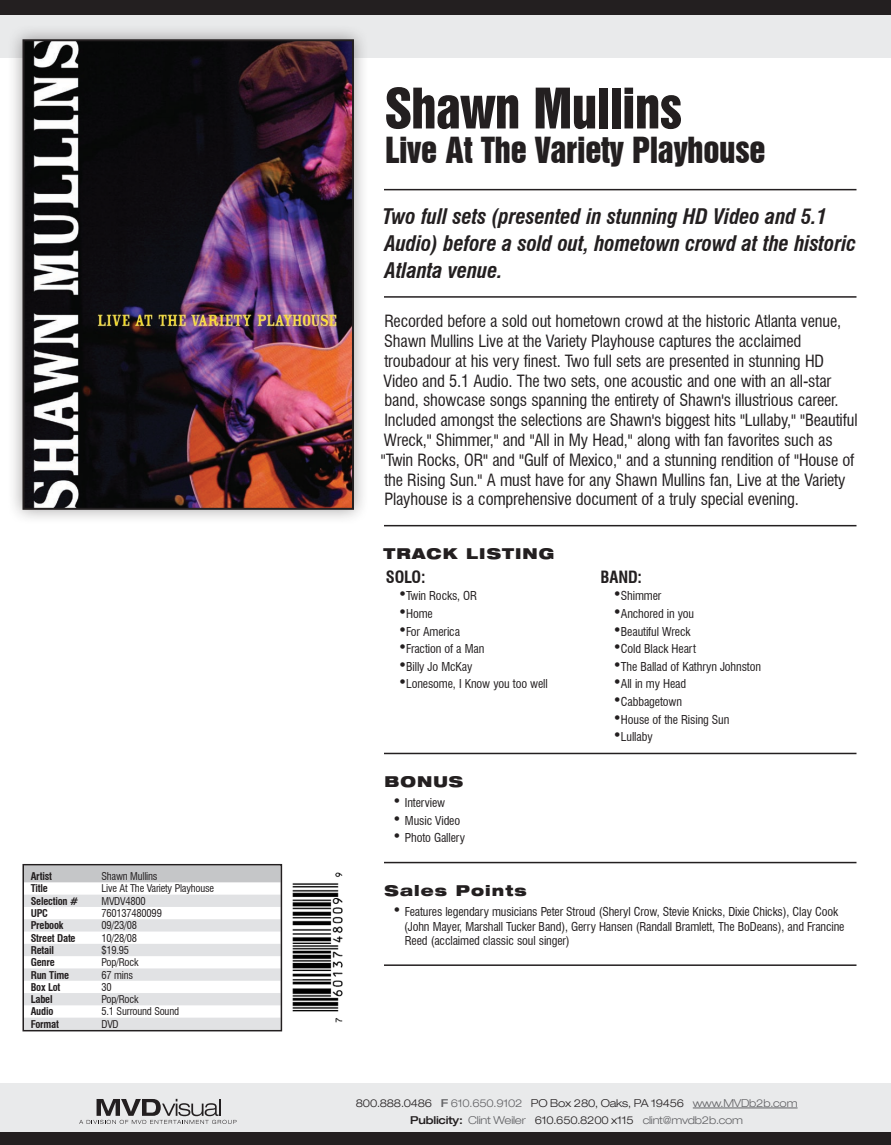
<style>
.page{position:relative;width:891px;height:1145px;background:#fff}
.page>*{position:absolute;margin:0;border:0;box-sizing:border-box;transform-origin:0 0}
.t1{font:51px "Swiss 921 BT Regular A";letter-spacing:-.01em;color:#231f20}
.t2{font:33px "Swiss 921 BT Regular A";letter-spacing:-.01em;color:#231f20}
.t3{font:italic 700 condensed 21px/27px "Swiss 721 BT";letter-spacing:-.01em;color:#231f20}
.t4{font:condensed 16.5px/19.8px "Swiss 721 BT";letter-spacing:-.01em;color:#231f20}
.t5{font:700 condensed 16.5px "Swiss 721 BT";letter-spacing:-.01em;color:#231f20}
.t6{font:900 expanded 15px "Helvetica 93";letter-spacing:.07em;color:#231f20}
.t7{font:condensed 12px/14.4px "Swiss 721 BT";letter-spacing:-.01em;color:#231f20}
.t8{font:300 expanded 10.8px/16.5px "Helvetica 43";letter-spacing:-.02em;color:#636366;text-align:center}
.t9{font:condensed 10.5px "Swiss 721 BT";letter-spacing:-.02em;color:#231f20}
.t10{font:700 condensed 10.5px "Swiss 721 BT";letter-spacing:-.02em;color:#231f20}
.s1{font-family:"Arial";font-stretch:normal;font-size:18px}
.s2{color:#231f20}
.s3{font-family:"Helvetica 63";font-weight:500}
.s4{font-family:"Helvetica 63";font-weight:500;color:#231f20}
</style>
<div class="page">
<div style="left:0;top:1083px;width:891px;height:50px;background:#e9eaeb"></div>
<hr style="left:693px;top:1107px;width:105px;height:1px;background:#636366">
<svg style="left:79px;top:1099px;width:158px;height:25px"></svg>
<hr style="left:384px;top:189px;width:472px;height:1px;background:#231f20">
<hr style="left:384px;top:296px;width:472px;height:2px;background:#231f20">
<hr style="left:384px;top:525px;width:472px;height:1px;background:#231f20">
<hr style="left:384px;top:753px;width:472px;height:1px;background:#231f20">
<hr style="left:384px;top:862px;width:472px;height:1px;background:#231f20">
<hr style="left:384px;top:964px;width:472px;height:2px;background:#231f20">
<div style="left:25px;top:867px;width:254px;height:15px;background:#c5c6c8"></div>
<svg style="left:25px;top:894px;width:254px;height:134px"></svg>
<div style="left:22px;top:864px;width:260px;height:167px;border:2px solid #231f20"></div>
<img style="left:292px;top:872px;width:51px;height:151px">
<div style="left:0;top:0;width:891px;height:16px;background:#231f20"></div>
<div style="left:0;top:1132px;width:891px;height:13px;background:#231f20"></div>
<div style="left:0;top:16px;width:891px;height:42px;background:#e9eaeb"></div>
<div style="left:7px;top:23px;width:361px;height:502px;background:#231f20;opacity:.4"></div>
<img style="left:25px;top:42px;width:326px;height:465px">
<div style="left:22px;top:39px;width:332px;height:471px;border:2px solid #231f20"></div>
<p class="t10" style="left:31px;top:870px;width:23px">Artist</p>
<p class="t9" style="left:101px;top:870px;width:58px">Shawn Mullins</p>
<p class="t10" style="left:31px;top:882px;width:19px">Title</p>
<p class="t9" style="left:101px;top:882px;width:114px">Live At The Variety Playhouse</p>
<p class="t10" style="left:31px;top:895px;width:49px">Selection #</p>
<p class="t9" style="left:101px;top:895px;width:46px">MVDV4800</p>
<p class="t10" style="left:31px;top:907px;width:19px">UPC</p>
<p class="t9" style="left:101px;top:907px;width:62px">760137480099</p>
<p class="t10" style="left:31px;top:919px;width:34px">Prebook</p>
<p class="t9" style="left:101px;top:919px;width:37px">09/23/08</p>
<p class="t10" style="left:31px;top:931px;width:46px">Street Date</p>
<p class="t9" style="left:101px;top:931px;width:37px">10/28/08</p>
<p class="t10" style="left:31px;top:944px;width:25px">Retail</p>
<p class="t9" style="left:101px;top:944px;width:29px">$19.95</p>
<p class="t10" style="left:31px;top:956px;width:25px">Genre</p>
<p class="t9" style="left:101px;top:956px;width:39px">Pop/Rock</p>
<p class="t10" style="left:31px;top:968px;width:40px">Run Time</p>
<p class="t9" style="left:101px;top:968px;width:33px">67 mins</p>
<p class="t10" style="left:31px;top:981px;width:31px">Box Lot</p>
<p class="t9" style="left:101px;top:981px;width:12px">30</p>
<p class="t10" style="left:31px;top:993px;width:23px">Label</p>
<p class="t9" style="left:101px;top:993px;width:39px">Pop/Rock</p>
<p class="t10" style="left:31px;top:1005px;width:24px">Audio</p>
<p class="t9" style="left:101px;top:1005px;width:79px">5.1 Surround Sound</p>
<p class="t10" style="left:31px;top:1017px;width:30px">Format</p>
<p class="t9" style="left:101px;top:1017px;width:19px">DVD</p>
<h1 class="t1" style="left:385px;top:75px;width:298px">Shawn Mullins</h1>
<h2 class="t2" style="left:385px;top:129px;width:382px">Live At The Variety Playhouse</h2>
<p class="t3" style="left:383px;top:203px;width:475px">Two full sets (presented in stunning HD Video and 5.1<br>Audio) before a sold out, hometown crowd at the historic<br>Atlanta venue.</p>
<p class="t4" style="left:381px;top:311px;width:478px">Recorded before a sold out hometown crowd at the historic Atlanta venue, Shawn Mullins Live at the Variety Playhouse captures the acclaimed troubadour at his very finest. Two full sets are presented in stunning HD Video and 5.1 Audio. The two sets, one acoustic and one with an all-star band, showcase songs spanning the entirety of Shawn's illustrious career.<br>Included amongst the selections are Shawn's biggest hits "Lullaby," "Beautiful Wreck," Shimmer," and "All in My Head," along with fan favorites such as "Twin Rocks, OR" and "Gulf of Mexico," and a stunning rendition of "House of the Rising Sun." A must have for any Shawn Mullins fan, Live at the Variety Playhouse is a comprehensive document of a truly special evening.</p>
<p class="t6" style="left:384px;top:544px;width:172px">TRACK LISTING</p>
<p class="t5" style="left:386px;top:567px;width:41px">SOLO:</p>
<p class="t7" style="left:399px;top:589px;width:79px"><span class="s1">•</span> Twin Rocks, OR</p>
<p class="t7" style="left:399px;top:606px;width:35px"><span class="s1">•</span> Home</p>
<p class="t7" style="left:399px;top:624px;width:62px"><span class="s1">•</span> For America</p>
<p class="t7" style="left:399px;top:642px;width:86px"><span class="s1">•</span> Fraction of a Man</p>
<p class="t7" style="left:399px;top:659px;width:75px"><span class="s1">•</span> Billy Jo McKay</p>
<p class="t7" style="left:399px;top:677px;width:150px"><span class="s1">•</span> Lonesome, I Know you too well</p>
<p class="t6" style="left:384px;top:772px;width:80px">BONUS</p>
<p class="t7" style="left:394px;top:795px;width:53px"><span class="s1">•</span> Interview</p>
<p class="t7" style="left:394px;top:813px;width:68px"><span class="s1">•</span> Music Video</p>
<p class="t7" style="left:394px;top:831px;width:73px"><span class="s1">•</span> Photo Gallery</p>
<p class="t5" style="left:601px;top:567px;width:43px">BAND:</p>
<p class="t7" style="left:614px;top:589px;width:49px"><span class="s1">•</span> Shimmer</p>
<p class="t7" style="left:614px;top:606px;width:82px"><span class="s1">•</span> Anchored in you</p>
<p class="t7" style="left:614px;top:624px;width:78px"><span class="s1">•</span> Beautiful Wreck</p>
<p class="t7" style="left:614px;top:642px;width:83px"><span class="s1">•</span> Cold Black Heart</p>
<p class="t7" style="left:614px;top:659px;width:148px"><span class="s1">•</span> The Ballad of Kathryn Johnston</p>
<p class="t7" style="left:614px;top:677px;width:74px"><span class="s1">•</span> All in my Head</p>
<p class="t7" style="left:614px;top:694px;width:69px"><span class="s1">•</span> Cabbagetown</p>
<p class="t7" style="left:614px;top:712px;width:117px"><span class="s1">•</span> House of the Rising Sun</p>
<p class="t7" style="left:614px;top:730px;width:40px"><span class="s1">•</span> Lullaby</p>
<p class="t6" style="left:385px;top:881px;width:144px">Sales Points</p>
<p class="t7" style="left:404px;top:904px;width:442px;text-indent:-10px"><span class="s1">•</span> Features legendary musicians Peter Stroud (Sheryl Crow, Stevie Knicks, Dixie Chicks), Clay Cook (John Mayer, Marshall Tucker Band), Gerry Hansen (Randall Bramlett, The BoDeans), and Francine<br>Reed (acclaimed classic soul singer)</p>
<p class="t8" style="left:356px;top:1095px;width:443px"><span class="s2">800.888.0486</span> <span class="s3">F</span> 610.650.9102 <span class="s2">PO Box 280, Oaks, PA 19456</span> www.MVDb2b.com<br><span class="s4">Publicity:</span> Clint Weiler <span class="s2">610.650.8200 x115</span> clint@mvdb2b.com</p>
</div>
